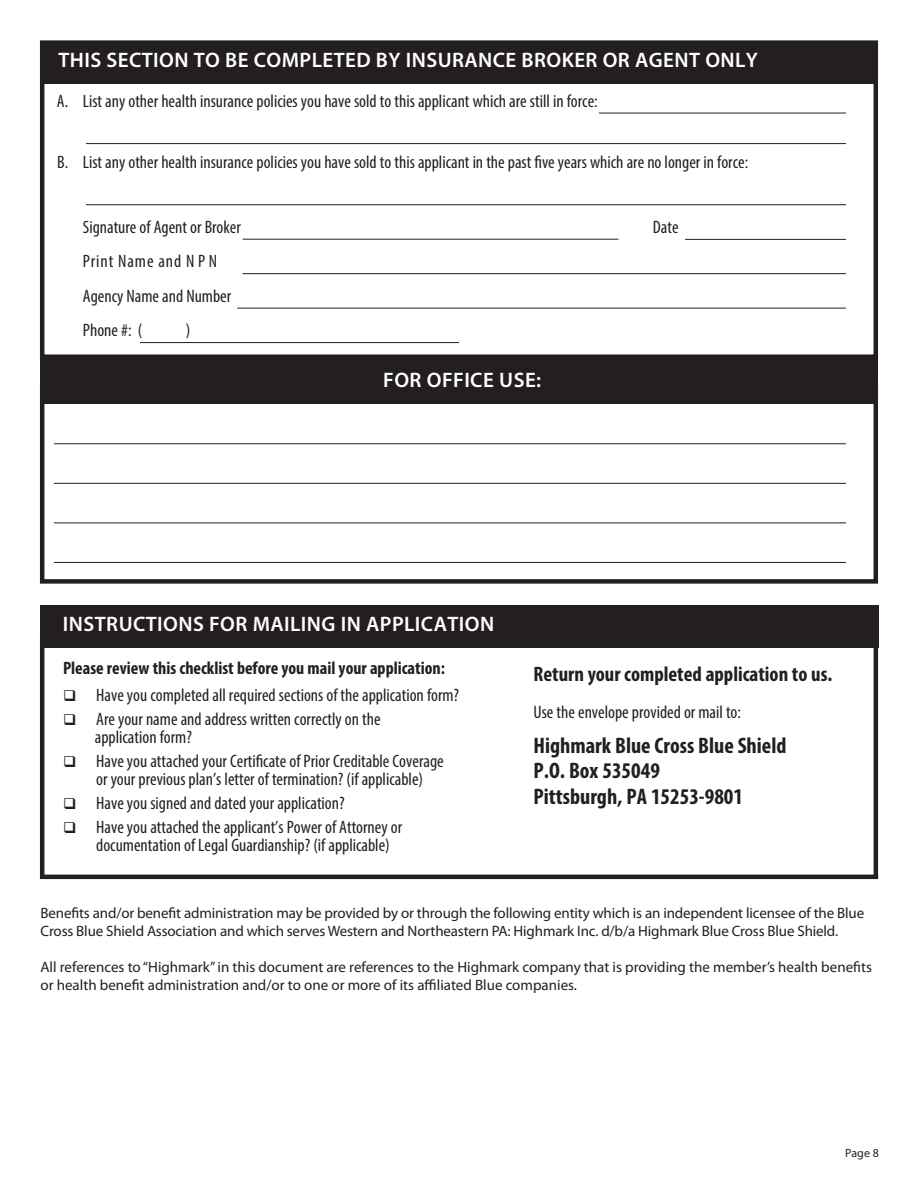
<style>
.page{position:relative;width:918px;height:1188px;background:#fff}
.page>*{position:absolute;margin:0;border:0;box-sizing:border-box;transform-origin:0 0}
.Number_Heads{font:700 condensed 22.5px "Myriad Pro";color:#231f20}
.Number_Heads-2{font:600 21px "Myriad Pro";letter-spacing:.02em;color:#fff}
.Number_Heads-3{font:700 condensed 21px "Myriad Pro";color:#231f20}
.Body{font:condensed 18px/18px "Myriad Pro";color:#231f20}
.Number_Heads-4{font:700 condensed 18px "Myriad Pro";color:#231f20}
.Number_Heads-5{font:condensed 18px "Myriad Pro";color:#231f20}
.Body-2{font:condensed 18px "Myriad Pro";letter-spacing:.05em;color:#231f20}
.t1{font:15px/18px "Myriad Pro";letter-spacing:-.01em;color:#231f20}
.t2{font:12px "Myriad Pro";color:#231f20}
</style>
<div class="page">
<hr style="left:599px;top:113px;width:271px;height:1px;background:#231f20">
<hr style="left:86px;top:143px;width:784px;height:1px;background:#231f20">
<hr style="left:86px;top:204px;width:784px;height:1px;background:#231f20">
<hr style="left:243px;top:239px;width:375px;height:1px;background:#231f20">
<hr style="left:243px;top:273px;width:627px;height:1px;background:#231f20">
<hr style="left:237px;top:308px;width:633px;height:1px;background:#231f20">
<hr style="left:140px;top:342px;width:730px;height:1px;background:#231f20">
<div style="left:40px;top:40px;width:838px;height:319px;border:4px solid #231f20"></div>
<div style="left:40px;top:44px;width:834px;height:39px;background:#231f20"></div>
<div style="left:40px;top:605px;width:838px;height:43px;background:#231f20"></div>
<hr style="left:40px;top:875px;width:838px;height:4px;background:#231f20">
<hr style="left:40px;top:635px;width:4px;height:241px;background:#231f20">
<hr style="left:874px;top:637px;width:4px;height:241px;background:#231f20">
<hr style="left:685px;top:239px;width:184px;height:1px;background:#231f20">
<div style="left:40px;top:356px;width:838px;height:48px;background:#231f20"></div>
<div style="left:40px;top:380px;width:838px;height:204px;border:4px solid #231f20"></div>
<hr style="left:54px;top:444px;width:816px;height:1px;background:#231f20">
<hr style="left:54px;top:483px;width:816px;height:1px;background:#231f20">
<hr style="left:54px;top:523px;width:816px;height:1px;background:#231f20">
<hr style="left:54px;top:562px;width:816px;height:1px;background:#231f20">
<div style="left:459px;top:335px;width:413px;height:14px;background:#fff"></div>
<div style="left:846px;top:102px;width:23px;height:247px;background:#fff"></div>
<div style="left:846px;top:410px;width:23px;height:164px;background:#fff"></div>
<p class="Number_Heads-2" style="left:54px;top:47px;width:739px">12. THIS SECTION TO BE COMPLETED BY INSURANCE BROKER OR AGENT ONLY.</p>
<p class="Body" style="left:57px;top:92px;width:542px">A. List any other health insurance policies you have sold to this applicant which are still in force:</p>
<p class="Number_Heads-2" style="left:58px;top:47px;width:701px">THIS SECTION TO BE COMPLETED BY INSURANCE BROKER OR AGENT ONLY</p>
<p class="Body" style="left:57px;top:153px;width:693px">B. List any other health insurance policies you have sold to this applicant in the past five years which are no longer in force:</p>
<p class="Body" style="left:83px;top:218px;width:160px">Signature of Agent or Broker</p>
<p class="Body" style="left:653px;top:218px;width:27px">Date</p>
<p class="Body-2" style="left:83px;top:251px;width:136px">Print Name and NPN</p>
<p class="Body" style="left:83px;top:287px;width:150px">Agency Name and Number</p>
<p class="Body" style="left:83px;top:321px;width:61px">Phone #: (</p>
<p class="Body" style="left:186px;top:321px;width:6px">)</p>
<p class="Number_Heads-2" style="left:383px;top:366px;width:159px">FOR OFFICE USE:</p>
<p class="Number_Heads-2" style="left:63px;top:611px;width:433px">INSTRUCTIONS FOR MAILING IN APPLICATION</p>
<p class="Number_Heads-4" style="left:63px;top:657px;width:383px">Please review this checklist before you mail your application:</p>
<p class="Body" style="left:63px;top:686px;width:398px">❑ Have you completed all required sections of the application form?</p>
<p class="Body" style="left:95px;top:710px;width:287px;text-indent:-32px">❑ Are your name and address written correctly on the application form?</p>
<p class="Body" style="left:96px;top:752px;width:349px;text-indent:-33px">❑ Have you attached your Certificate of Prior Creditable Coverage or your previous plan’s letter of termination? (if applicable)</p>
<p class="Body" style="left:63px;top:794px;width:283px">❑ Have you signed and dated your application?</p>
<p class="Body" style="left:96px;top:818px;width:307px;text-indent:-33px">❑ Have you attached the applicant’s Power of Attorney or documentation of Legal Guardianship? (if applicable)</p>
<p class="Number_Heads-3" style="left:534px;top:661px;width:300px">Return your completed application to us.</p>
<p class="Number_Heads-5" style="left:534px;top:701px;width:209px">Use the envelope provided or mail to:</p>
<p class="Number_Heads" style="left:534px;top:731px;width:254px">Highmark Blue Cross Blue Shield</p>
<p class="Number_Heads" style="left:534px;top:757px;width:128px">P.O. Box 535049</p>
<p class="Number_Heads" style="left:534px;top:782px;width:211px">Pittsburgh, PA 15253-9801</p>
<p class="t1" style="left:40px;top:904px;width:825px">Benefits and/or benefit administration may be provided by or through the following entity which is an independent licensee of the Blue<br>Cross Blue Shield Association and which serves Western and Northeastern PA: Highmark Inc. d/b/a Highmark Blue Cross Blue Shield.</p>
<p class="t1" style="left:40px;top:958px;width:833px">All references to “Highmark” in this document are references to the Highmark company that is providing the member’s health benefits or health benefit administration and/or to one or more of its affiliated Blue companies.</p>
<p class="t2" style="left:845px;top:1146px;width:35px">Page 8</p>
</div>
